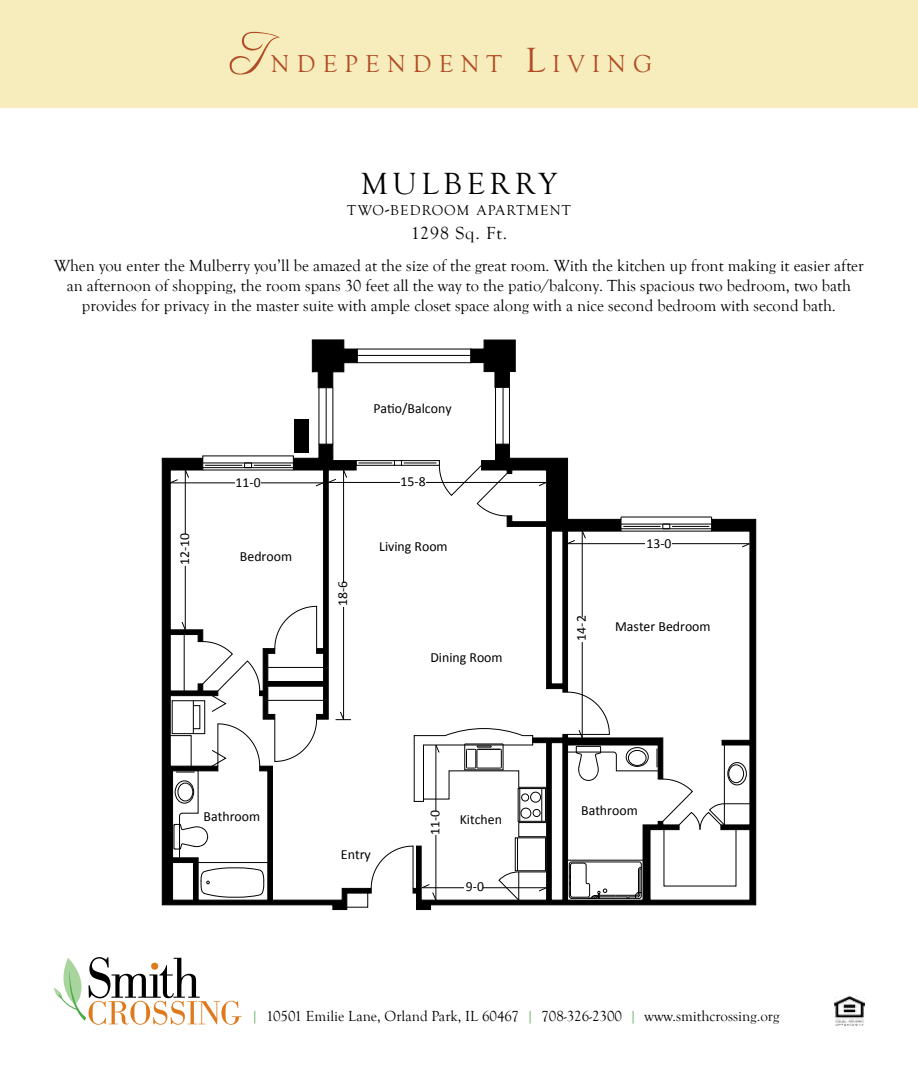
<style>
.page{position:relative;width:918px;height:1080px;background:#fff}
.page>*{position:absolute;margin:0;border:0;box-sizing:border-box;transform-origin:0 0}
.t1{font:31.5px "Goudy Old Style T";letter-spacing:.145em;color:#000}
.t2{font:25.2px "Goudy Old Style T";letter-spacing:.285em;color:#b14c24}
.t3{font:18px "Goudy Old Style T";letter-spacing:.05em;color:#000}
.t4{font:16.5px/19.8px "Goudy Old Style T";color:#000;text-align:center}
.t5{font:15px "Goudy Old Style T";color:#000}
.t6{font:14.7px "Goudy Old Style T";letter-spacing:.07em;color:#000}
.t7{font:13.95px "Calibri";color:#010101}
.t8{font:13.95px "Calibri";color:#000}
.t9{font:13.8px "Calibri";color:#010101}
.t10{font:13.65px "Calibri";color:#010101}
.s1{font-family:"Freebooter Script";font-size:52.2px}
.s2{font-size:36px}
.s3{font-size:21px}
.s4{font-family:"Goudy Old Style"}
.s5{color:#49a942}
</style>
<div class="page">
<hr style="left:357px;top:349px;width:115px;height:1px;background:#000">
<hr style="left:357px;top:362px;width:115px;height:1px;background:#000">
<hr style="left:357px;top:355px;width:115px;height:1px;background:#000">
<hr style="left:319px;top:388px;width:1px;height:56px;background:#000">
<hr style="left:333px;top:388px;width:1px;height:56px;background:#000">
<hr style="left:326px;top:388px;width:1px;height:56px;background:#000">
<hr style="left:509px;top:388px;width:1px;height:56px;background:#000">
<hr style="left:503px;top:388px;width:1px;height:56px;background:#000">
<hr style="left:495px;top:388px;width:1px;height:56px;background:#000">
<svg style="left:162px;top:458px;width:186px;height:452px;background:#191919"></svg>
<svg style="left:416px;top:519px;width:340px;height:391px"></svg>
<svg style="left:312px;top:339px;width:46px;height:49px"></svg>
<svg style="left:470px;top:340px;width:46px;height:48px"></svg>
<div style="left:295px;top:420px;width:14px;height:33px;background:#000"></div>
<hr style="left:168px;top:483px;width:158px;height:1px;background:#010101">
<svg style="left:170px;top:444px;width:580px;height:464px"></svg>
<div style="left:183px;top:534px;width:10px;height:32px;background:#fff"></div>
<div style="left:235px;top:480px;width:25px;height:10px;background:#fff"></div>
<div style="left:400px;top:479px;width:25px;height:10px;background:#fff"></div>
<div style="left:340px;top:583px;width:10px;height:23px;background:#fff"></div>
<div style="left:645px;top:541px;width:26px;height:10px;background:#fff"></div>
<div style="left:580px;top:617px;width:9px;height:25px;background:#fff"></div>
<div style="left:434px;top:811px;width:10px;height:24px;background:#fff"></div>
<div style="left:464px;top:886px;width:19px;height:7px;background:#fff"></div>
<div style="left:0;top:0;width:918px;height:108px;background:#f7ecbb"></div>
<svg style="left:54px;top:957px;width:188px;height:68px"></svg>
<img style="left:835px;top:996px;width:29px;height:30px">
<h2 class="t2" style="left:230px;top:50px;width:424px"><span class="s1">I</span>NDEPENDENT <span class="s2">L</span>IVING</h2>
<h1 class="t1" style="left:361px;top:166px;width:197px">MULBERRY</h1>
<p class="t6" style="left:347px;top:202px;width:225px">TWO<span class="s3">-</span>BEDROOM APARTMENT</p>
<p class="t3" style="left:411px;top:223px;width:98px">1298 Sq. Ft.</p>
<p class="t4" style="left:54px;top:256px;width:811px">When you enter the Mulberry you’ll be amazed at the size of the great room. With the kitchen up front making it easier after an afternoon of shopping, the room spans 30 feet all the way to the patio/balcony. This spacious two bedroom, two bath provides for privacy in the master suite with am<span class="s4">p</span>le closet space along with a nice second bedroom with second bath.</p>
<p class="t10" style="left:176px;top:565px;width:34px;rotate:-90deg">12-10</p>
<p class="t9" style="left:236px;top:473px;width:27px">11-0</p>
<p class="t7" style="left:240px;top:547px;width:54px">Bedroom</p>
<p class="t10" style="left:334px;top:606px;width:27px;rotate:-90deg">18-6</p>
<p class="t7" style="left:373px;top:400px;width:80px">Patio/Balcony</p>
<p class="t9" style="left:401px;top:473px;width:27px">15-8</p>
<p class="t7" style="left:379px;top:538px;width:70px">Living Room</p>
<p class="t7" style="left:430px;top:649px;width:74px">Dining Room</p>
<p class="t10" style="left:573px;top:641px;width:27px;rotate:-90deg">14-2</p>
<p class="t9" style="left:647px;top:534px;width:27px">13-0</p>
<p class="t7" style="left:615px;top:618px;width:97px">Master Bedroom</p>
<p class="t7" style="left:204px;top:807px;width:58px">Bathroom</p>
<p class="t8" style="left:341px;top:846px;width:32px">Entry</p>
<p class="t10" style="left:426px;top:835px;width:27px;rotate:-90deg">11-0</p>
<p class="t7" style="left:460px;top:811px;width:44px">Kitchen</p>
<p class="t9" style="left:466px;top:878px;width:20px">9-0</p>
<p class="t7" style="left:581px;top:801px;width:58px">Bathroom</p>
<p class="t5" style="left:251px;top:1008px;width:530px"><span class="s5">|</span> 10501 Emilie Lane, Orland Park, IL 60467 <span class="s5">|</span> 708-326-2300 <span class="s5">|</span> www.smithcrossing.org</p>
</div>
